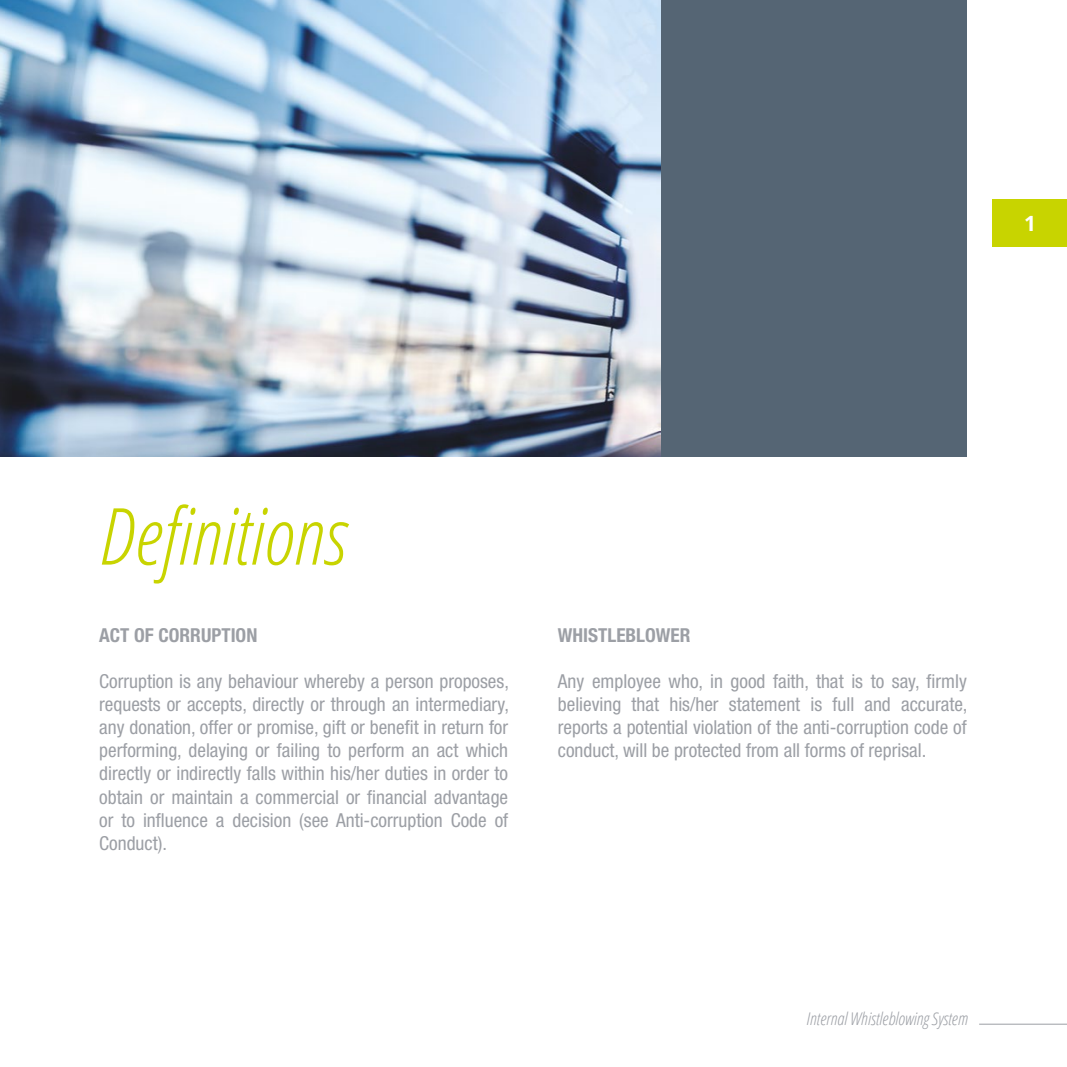
<style>
.page{position:relative;width:1067px;height:1067px;background:#fff}
.page>*{position:absolute;margin:0;border:0;box-sizing:border-box;transform-origin:0 0}
.t1{font:italic 300 condensed 78.75px "Open Sans";color:#c8d400}
.t2{font:700 21px "Open Sans";color:#fff}
.t3{font:condensed 19.25px/23.1px "Helvetica Neue";color:#9c9fa5;text-align:justify}
.t4{font:700 condensed 19.25px "Helvetica Neue";color:#9c9fa5}
.t5{font:italic 300 condensed 17.5px "Open Sans";color:#9c9fa5}
</style>
<div class="page">
<div style="left:992px;top:199px;width:75px;height:48px;background:#c8d400"></div>
<hr style="left:979px;top:1023px;width:88px;height:1px;background:#9c9fa5">
<div style="left:0;top:0;width:966px;height:457px;background:#556574"></div>
<img style="left:0;top:0;width:660px;height:457px">
<p class="t2" style="left:1024px;top:209px;width:13px">1</p>
<h1 class="t1" style="left:99px;top:482px;width:248px">Definitions</h1>
<p class="t4" style="left:99px;top:623px;width:160px">ACT OF CORRUPTION</p>
<p class="t3" style="left:99px;top:669px;width:411px">Corruption is any behaviour whereby a person proposes, requests or accepts, directly or through an intermediary, any donation, offer or promise, gift or benefit in return for performing, delaying or failing to perform an act which directly or indirectly falls within his/her duties in order to obtain or maintain a commercial or financial advantage or to influence a decision (see Anti-corruption Code of Conduct).</p>
<p class="t4" style="left:558px;top:623px;width:134px">WHISTLEBLOWER</p>
<p class="t3" style="left:558px;top:669px;width:411px">Any employee who, in good faith, that is to say, firmly believing that his/her statement is full and accurate, reports a potential violation of the anti-corruption code of conduct, will be protected from all forms of reprisal.</p>
<p class="t5" style="left:806px;top:1006px;width:163px">Internal Whistleblowing System</p>
</div>
